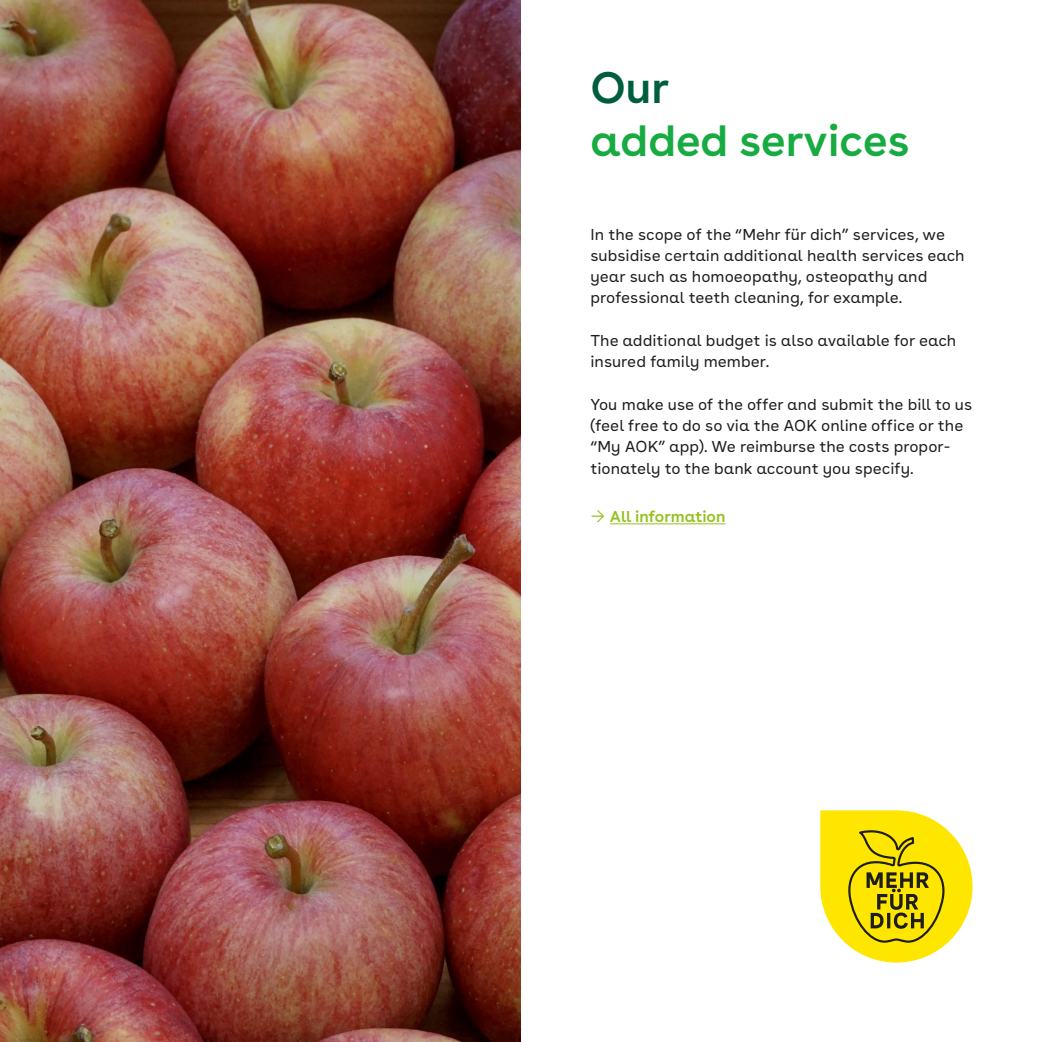
<style>
.page{position:relative;width:1042px;height:1042px;background:#fff}
.page>*{position:absolute;margin:0;border:0;box-sizing:border-box;transform-origin:0 0}
.t1{font:600 43.75px "AOK Buenos Aires";color:#18ab42}
.t2{font:600 43.75px "AOK Buenos Aires";color:#005e3f}
.t3{font:15.75px/21.3px "AOK Buenos Aires Text";color:#1d1d1b}
.t4{font:600 15.75px "AOK Buenos Aires";color:#95c11f}
</style>
<div class="page">
<img style="left:0;top:0;width:521px;height:1042px">
<svg style="left:820px;top:810px;width:152px;height:152px"></svg>
<hr style="left:610px;top:523px;width:115px;height:1px;background:#95c11f">
<h1 class="t2" style="left:590px;top:50px;width:80px">Our</h1>
<h1 class="t1" style="left:590px;top:104px;width:320px">added services</h1>
<p class="t3" style="left:590px;top:222px;width:376px">In the scope of the “Mehr für dich” services, we subsidise certain additional health services each year such as homoeopathy, osteopathy and professional teeth cleaning, for example.</p>
<p class="t3" style="left:590px;top:328px;width:367px">The additional budget is also available for each insured family member.</p>
<p class="t3" style="left:590px;top:392px;width:383px">You make use of the offer and submit the bill to us (feel free to do so via the AOK online office or the “My AOK” app). We reimburse the costs propor&shy;tionately to the bank account you specify.</p>
<p class="t4" style="left:610px;top:503px;width:117px">All information</p>
</div>
